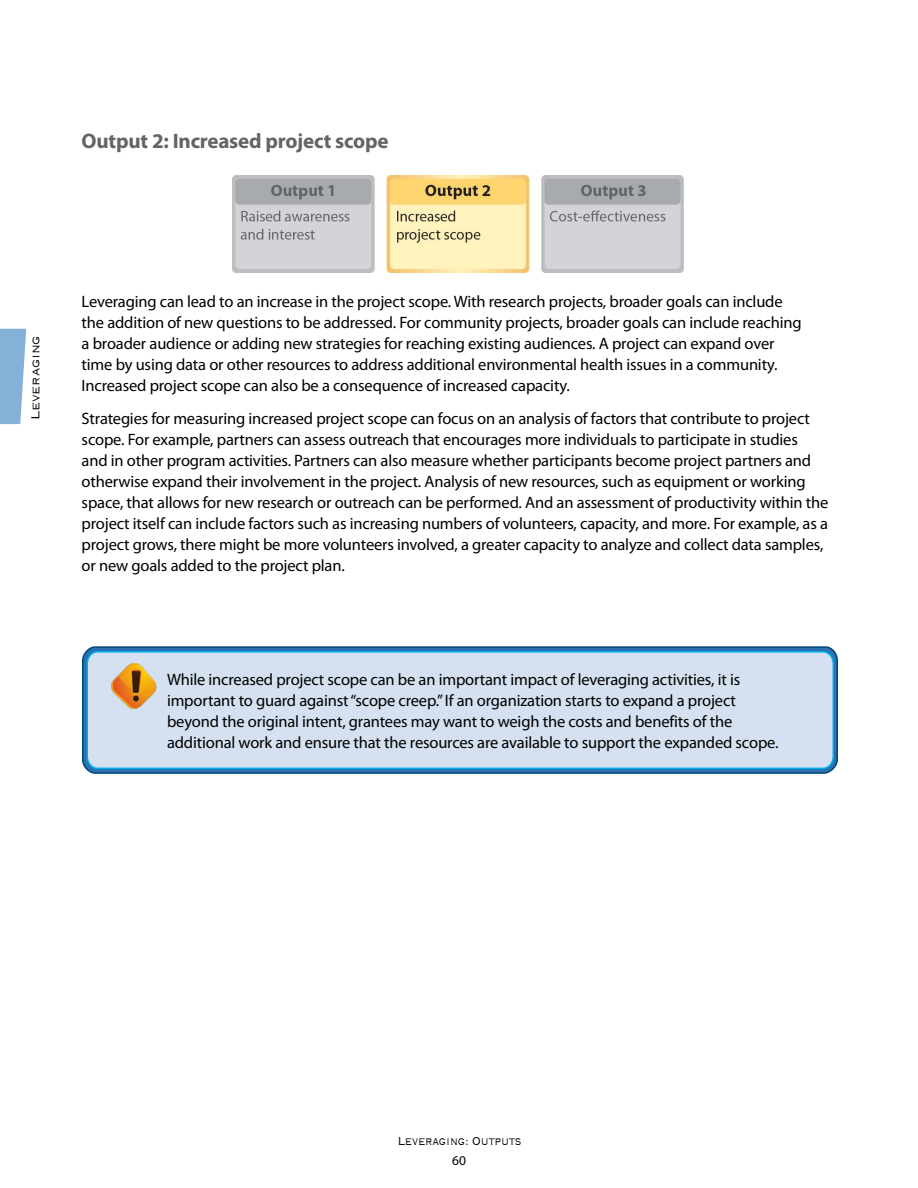
<style>
.page{position:relative;width:918px;height:1188px;background:#fff}
.page>*{position:absolute;margin:0;border:0;box-sizing:border-box;transform-origin:0 0}
.t1{font:700 21px "Myriad Pro";letter-spacing:-.01em;color:#636466}
.t2{font:16.5px/21px "Myriad Pro";letter-spacing:-.01em;color:#000}
.t3{font:300 15px "Copperplate";letter-spacing:-.01em;color:#000;scale:.8 1}
.t4{font:300 15px "Copperplate";letter-spacing:-.01em;color:#000}
.t5{font:13.5px "Myriad Pro";color:#000}
</style>
<div class="page">
<svg style="left:0;top:329px;width:26px;height:95px;background:#91b9dc"></svg>
<img style="left:233px;top:175px;width:451px;height:98px">
<svg style="left:82px;top:646px;width:756px;height:128px;background:#2b6ca1"></svg>
<div style="left:86px;top:650px;width:749px;height:120px;background:#d5e1f0"></div>
<img style="left:111px;top:664px;width:45px;height:45px">
<h3 class="t1" style="left:82px;top:128px;width:308px">Output 2: Increased project scope</h3>
<p class="t4" style="left:26px;top:420px;width:86px;rotate:-90deg">Leveraging</p>
<p class="t2" style="left:82px;top:291px;width:721px">Leveraging can lead to an increase in the project scope. With research projects, broader goals can include the addition of new questions to be addressed. For community projects, broader goals can include reaching a broader audience or adding new strategies for reaching existing audiences. A project can expand over time by using data or other resources to address additional environmental health issues in a community.<br>Increased project scope can also be a consequence of increased capacity.</p>
<p class="t2" style="left:82px;top:407px;width:748px">Strategies for measuring increased project scope can focus on an analysis of factors that contribute to project scope. For example, partners can assess outreach that encourages more individuals to participate in studies<br>and in other program activities. Partners can also measure whether participants become project partners and otherwise expand their involvement in the project. Analysis of new resources, such as equipment or working space, that allows for new research or outreach can be performed. And an assessment of productivity within the project itself can include factors such as increasing numbers of volunteers, capacity, and more. For example, as a project grows, there might be more volunteers involved, a greater capacity to analyze and collect data samples, or new goals added to the project plan.</p>
<p class="t2" style="left:167px;top:668px;width:613px">While increased project scope can be an important impact of leveraging activities, it is important to guard against “scope creep.” If an organization starts to expand a project beyond the original intent, grantees may want to weigh the costs and benefits of the additional work and ensure that the resources are available to support the expanded scope.</p>
<p class="t3" style="left:398px;top:1132px;width:156px">Leveraging: Outputs</p>
<p class="t5" style="left:452px;top:1153px;width:15px">60</p>
</div>
